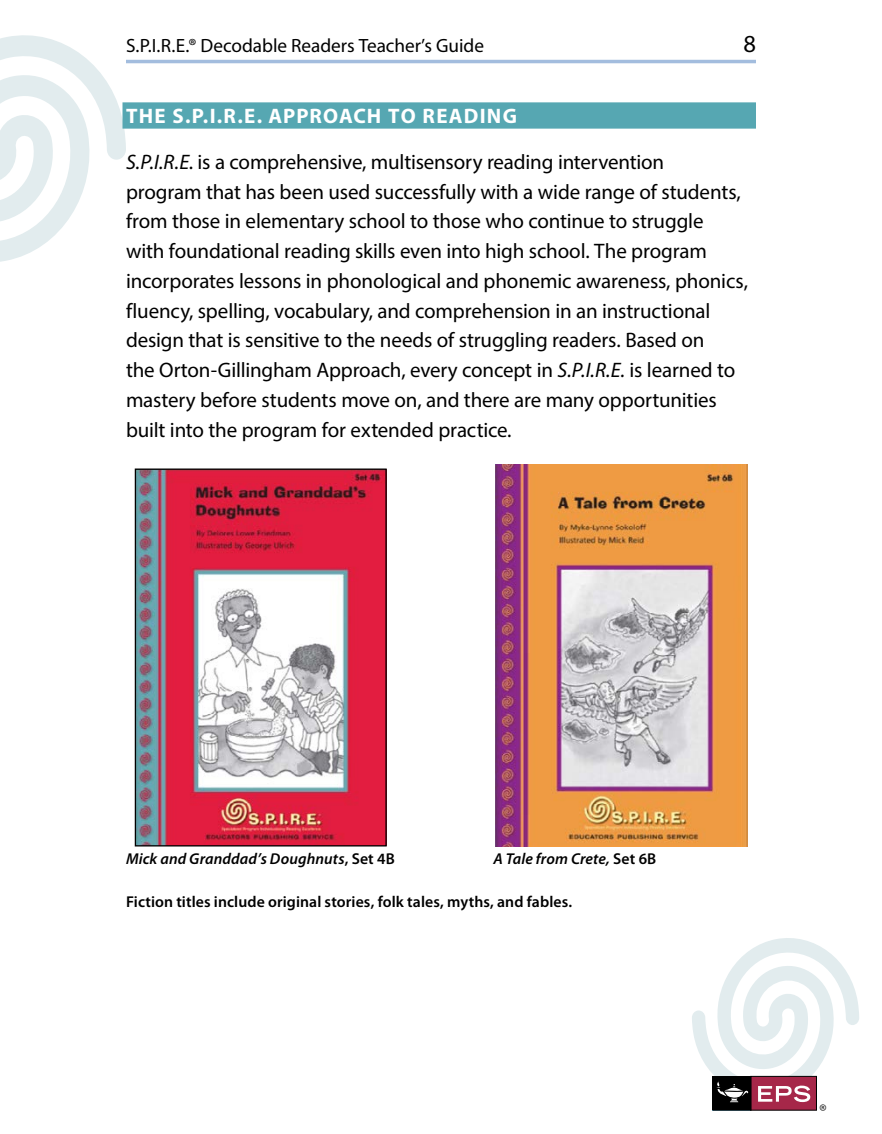
<style>
.page{position:relative;width:882px;height:1134px;background:#fff}
.page>*{position:absolute;margin:0;border:0;box-sizing:border-box;transform-origin:0 0}
.t1{font:24.5px "Myriad Pro";color:#000}
.body{font:21px/29.8px "Myriad Pro";letter-spacing:-.005em;color:#000}
.ApproachtoReading{font:700 21px "Myriad Pro";letter-spacing:.055em;color:#fff}
.t2{font:19.25px "Myriad Pro";color:#000}
.t3{font:600 15.75px "Myriad Pro";letter-spacing:.005em;color:#000}
.Book_Title_Flush_Lef{font:italic 600 15.75px "Myriad Pro";letter-spacing:.01em;color:#000}
.t4{font:14px "Myriad";color:#000}
.s1{font-style:italic}
.s2{font-style:normal}
</style>
<div class="page">
<svg style="left:0;top:35px;width:126px;height:227px"></svg>
<hr style="left:126px;top:60px;width:630px;height:3px;background:#487bbd">
<div style="left:122px;top:102px;width:634px;height:27px;background:#56a7b2"></div>
<img style="left:137px;top:471px;width:248px;height:374px">
<div style="left:135px;top:469px;width:252px;height:378px;border:1px solid #000"></div>
<img style="left:495px;top:464px;width:252px;height:383px">
<div style="left:750px;top:1076px;width:67px;height:35px;background:linear-gradient(to right,#a62749,#a62749)"></div>
<div style="left:713px;top:1076px;width:38px;height:34px;background:#000"></div>
<div style="left:713px;top:1076px;width:38px;height:35px;border:1px solid #000"></div>
<svg style="left:692px;top:938px;width:167px;height:165px"></svg>
<p class="t2" style="left:126px;top:33px;width:360px">S.P.I.R.E.® Decodable Readers Teacher’s Guide</p>
<p class="t1" style="left:743px;top:28px;width:14px">8</p>
<p class="ApproachtoReading" style="left:126px;top:103px;width:392px">THE S.P.I.R.E. APPROACH TO READING</p>
<p class="body" style="left:126px;top:147px;width:624px"><span class="s1">S.P.I.R.E</span>. is a comprehensive, multisensory reading intervention<br>program that has been used successfully with a wide range of students, from those in elementary school to those who continue to struggle<br>with foundational reading skills even into high school. The program incorporates lessons in phonological and phonemic awareness, phonics, fluency, spelling, vocabulary, and comprehension in an instructional design that is sensitive to the needs of struggling readers. Based on<br>the Orton-Gillingham Approach, every concept in <span class="s1">S.P.I.R.E.</span> is learned to mastery before students move on, and there are many opportunities built into the program for extended practice.</p>
<p class="Book_Title_Flush_Lef" style="left:126px;top:849px;width:270px">Mick and Granddad’s Doughnuts<span class="s2">, Set 4B</span></p>
<p class="Book_Title_Flush_Lef" style="left:493px;top:849px;width:164px">A Tale from Crete, <span class="s2">Set 6B</span></p>
<p class="t3" style="left:126px;top:892px;width:448px">Fiction titles include original stories, folk tales, myths, and fables.</p>
<p class="t4" style="left:820px;top:1102px;width:9px">®</p>
</div>
